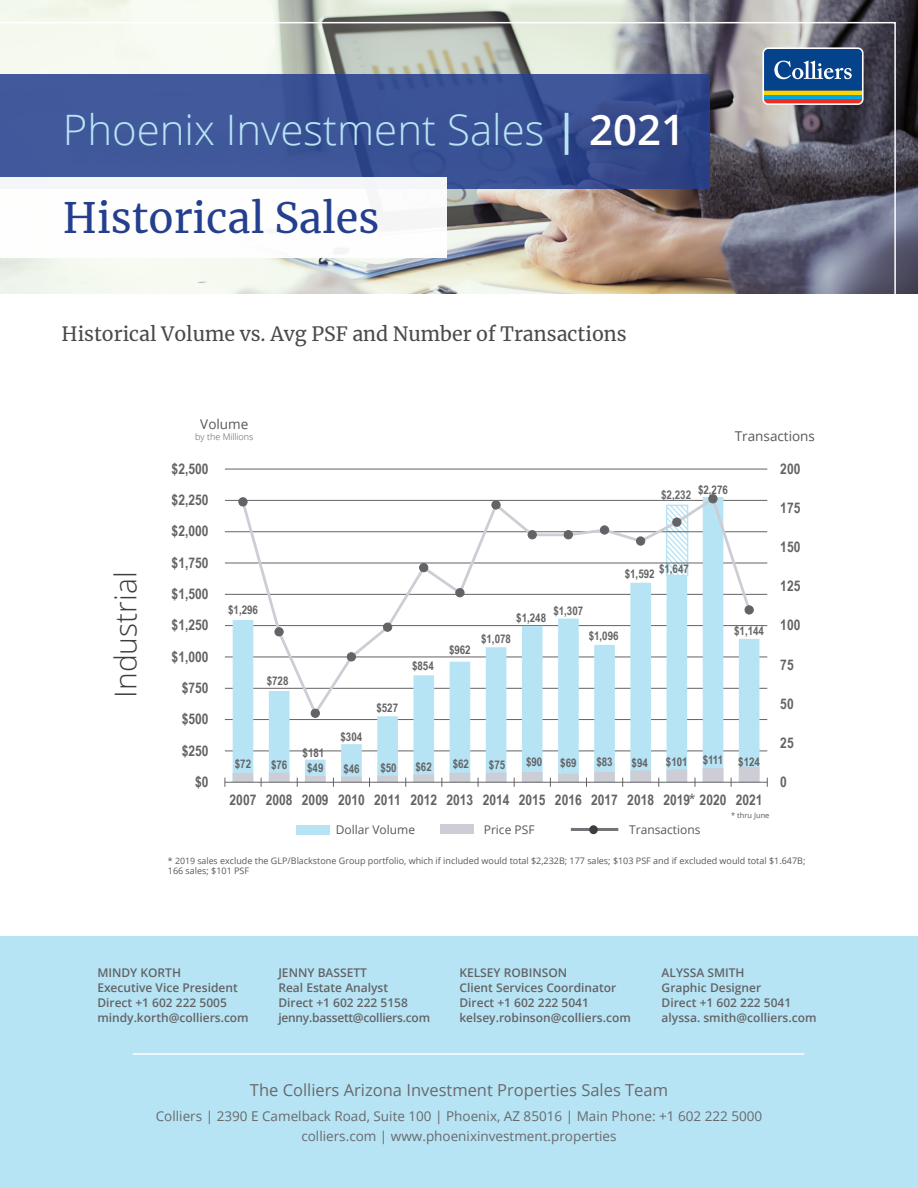
<style>
.page{position:relative;width:918px;height:1188px;background:#fff}
.page>*{position:absolute;margin:0;border:0;box-sizing:border-box;transform-origin:0 0}
.t1{font:300 42px "Open Sans";color:#b8e4f5}
.t2{font:41.4px "Merriweather";color:#253f8f}
.t3{font:300 30px "Open Sans";color:#3e3e3f}
.t4{font:19.5px "Merriweather";color:#4a4a4d}
.t5{font:16.5px "Open Sans";color:#69696c}
.t6{font:700 14.7px "Arial Narrow";letter-spacing:.005em;color:#636366}
.t7{font:13.5px "Open Sans";color:#69696c}
.t8{font:13.5px "Open Sans";color:#57585a}
.t9{font:12.15px "Open Sans";color:#57585a}
.Subhead_Sidebar{font:600 12px/15px "Open Sans";color:#636366}
.t10{font:12px "Open Sans";color:#57585a}
.t11{font:700 12px "Arial Narrow";color:#69696c}
.t12{font:700 11.85px "Arial Narrow";color:#636366}
.t13{font:9px/10.5px "Open Sans";color:#57585a}
.t14{font:300 9px "Open Sans";color:#57585a}
.t15{font:7.5px "Open Sans";color:#57585a}
.s1{font-weight:600}
.s2{font-weight:600;color:#fff}
.s3{font-size:8.85px}
</style>
<div class="page">
<hr style="left:225px;top:750px;width:542px;height:1px;background:#636366">
<hr style="left:225px;top:719px;width:542px;height:1px;background:#636366">
<hr style="left:225px;top:688px;width:542px;height:1px;background:#636366">
<hr style="left:225px;top:656px;width:542px;height:1px;background:#636366">
<hr style="left:225px;top:625px;width:542px;height:1px;background:#636366">
<hr style="left:225px;top:594px;width:542px;height:1px;background:#636366">
<hr style="left:225px;top:563px;width:542px;height:1px;background:#636366">
<hr style="left:225px;top:531px;width:542px;height:1px;background:#636366">
<hr style="left:225px;top:500px;width:542px;height:1px;background:#636366">
<hr style="left:225px;top:469px;width:542px;height:1px;background:#636366">
<svg style="left:233px;top:499px;width:526px;height:268px;fill:#b7e4f4"></svg>
<hr style="left:225px;top:782px;width:542px;height:1px;background:#636366">
<svg style="left:233px;top:767px;width:526px;height:20px"></svg>
<svg style="left:240px;top:495px;width:513px;height:224px"></svg>
<div style="left:239px;top:498px;width:8px;height:8px;background:#636366;border-radius:50%"></div>
<div style="left:238px;top:497px;width:9px;height:9px;border:1px solid #636366;border-radius:50%"></div>
<div style="left:275px;top:628px;width:8px;height:8px;background:#636366;border-radius:50%"></div>
<div style="left:275px;top:627px;width:9px;height:9px;border:1px solid #636366;border-radius:50%"></div>
<div style="left:311px;top:709px;width:8px;height:8px;background:#636366;border-radius:50%"></div>
<div style="left:311px;top:709px;width:9px;height:9px;border:1px solid #636366;border-radius:50%"></div>
<div style="left:347px;top:653px;width:9px;height:8px;background:#636366;border-radius:50%"></div>
<div style="left:347px;top:652px;width:9px;height:9px;border:1px solid #636366;border-radius:50%"></div>
<div style="left:383px;top:623px;width:9px;height:8px;background:#636366;border-radius:50%"></div>
<div style="left:383px;top:623px;width:9px;height:9px;border:1px solid #636366;border-radius:50%"></div>
<div style="left:420px;top:564px;width:8px;height:8px;background:#636366;border-radius:50%"></div>
<div style="left:419px;top:563px;width:9px;height:9px;border:1px solid #636366;border-radius:50%"></div>
<div style="left:456px;top:589px;width:8px;height:8px;background:#636366;border-radius:50%"></div>
<div style="left:455px;top:588px;width:9px;height:9px;border:1px solid #636366;border-radius:50%"></div>
<div style="left:492px;top:501px;width:8px;height:8px;background:#636366;border-radius:50%"></div>
<div style="left:492px;top:500px;width:8px;height:9px;border:1px solid #636366;border-radius:50%"></div>
<div style="left:528px;top:531px;width:8px;height:8px;background:#636366;border-radius:50%"></div>
<div style="left:528px;top:530px;width:9px;height:9px;border:1px solid #636366;border-radius:50%"></div>
<div style="left:564px;top:531px;width:8px;height:8px;background:#636366;border-radius:50%"></div>
<div style="left:564px;top:530px;width:9px;height:9px;border:1px solid #636366;border-radius:50%"></div>
<div style="left:600px;top:526px;width:9px;height:8px;background:#636366;border-radius:50%"></div>
<div style="left:600px;top:526px;width:9px;height:8px;border:1px solid #636366;border-radius:50%"></div>
<div style="left:636px;top:537px;width:9px;height:8px;background:#636366;border-radius:50%"></div>
<div style="left:636px;top:537px;width:9px;height:9px;border:1px solid #636366;border-radius:50%"></div>
<div style="left:673px;top:518px;width:8px;height:8px;background:#636366;border-radius:50%"></div>
<div style="left:672px;top:518px;width:9px;height:9px;border:1px solid #636366;border-radius:50%"></div>
<div style="left:709px;top:495px;width:8px;height:8px;background:#636366;border-radius:50%"></div>
<div style="left:708px;top:494px;width:9px;height:9px;border:1px solid #636366;border-radius:50%"></div>
<div style="left:745px;top:606px;width:8px;height:8px;background:#636366;border-radius:50%"></div>
<div style="left:745px;top:605px;width:9px;height:9px;border:1px solid #636366;border-radius:50%"></div>
<div style="left:0;top:937px;width:918px;height:251px;background:#b7e4f4"></div>
<div style="left:441px;top:825px;width:33px;height:9px;background:#cccdd5"></div>
<div style="left:296px;top:826px;width:33px;height:9px;background:#b7e4f4"></div>
<hr style="left:571px;top:828px;width:47px;height:3px;background:#727376">
<div style="left:589px;top:825px;width:9px;height:9px;background:#3e3e3f;border-radius:50%"></div>
<img style="left:0;top:0;width:918px;height:294px">
<img style="left:0;top:21px;width:897px;height:273px">
<hr style="left:133px;top:1053px;width:671px;height:2px;background:#fff">
<p class="t1" style="left:63px;top:101px;width:624px">Phoenix Investment Sales <span class="s1">|</span> <span class="s2">2021</span></p>
<p class="t2" style="left:63px;top:189px;width:318px">Historical Sales</p>
<p class="t4" style="left:62px;top:320px;width:567px">Historical Volume vs. Avg PSF and Number of Transactions</p>
<p class="t8" style="left:200px;top:415px;width:50px">Volume</p>
<p class="t14" style="left:195px;top:430px;width:60px">by the Millions</p>
<p class="t6" style="left:172px;top:457px;width:38px">$2,500</p>
<p class="t6" style="left:172px;top:489px;width:38px">$2,250</p>
<p class="t6" style="left:172px;top:520px;width:38px">$2,000</p>
<p class="t8" style="left:735px;top:426px;width:82px">Transactions</p>
<p class="t6" style="left:727px;top:431px;width:76px">Transactions</p>
<p class="t12" style="left:698px;top:481px;width:31px">$2,276</p>
<p class="t11" style="left:661px;top:485px;width:32px">$2,232</p>
<p class="t6" style="left:780px;top:457px;width:22px">200</p>
<p class="t6" style="left:780px;top:497px;width:22px">175</p>
<p class="t6" style="left:780px;top:536px;width:22px">150</p>
<p class="t3" style="left:105px;top:698px;width:127px;rotate:-90deg">Industrial</p>
<p class="t6" style="left:172px;top:551px;width:38px">$1,750</p>
<p class="t6" style="left:172px;top:583px;width:38px">$1,500</p>
<p class="t6" style="left:172px;top:614px;width:38px">$1,250</p>
<p class="t6" style="left:172px;top:645px;width:38px">$1,000</p>
<p class="t6" style="left:182px;top:677px;width:28px">$750</p>
<p class="t6" style="left:182px;top:708px;width:28px">$500</p>
<p class="t6" style="left:182px;top:739px;width:28px">$250</p>
<p class="t6" style="left:195px;top:771px;width:15px">$0</p>
<p class="t12" style="left:228px;top:601px;width:31px">$1,296</p>
<p class="t12" style="left:267px;top:672px;width:23px">$728</p>
<p class="t12" style="left:341px;top:728px;width:23px">$304</p>
<p class="t12" style="left:376px;top:699px;width:23px">$527</p>
<p class="t12" style="left:412px;top:657px;width:23px">$854</p>
<p class="t12" style="left:449px;top:641px;width:23px">$962</p>
<p class="t12" style="left:625px;top:562px;width:66px">$1,592 $1,647</p>
<p class="t12" style="left:516px;top:609px;width:31px">$1,248</p>
<p class="t12" style="left:481px;top:630px;width:31px">$1,078</p>
<p class="t12" style="left:553px;top:602px;width:31px">$1,307</p>
<p class="t12" style="left:589px;top:627px;width:31px">$1,096</p>
<p class="t12" style="left:734px;top:622px;width:31px">$1,144</p>
<p class="t12" style="left:303px;top:744px;width:23px">$181</p>
<p class="t12" style="left:235px;top:755px;width:18px">$72</p>
<p class="t12" style="left:271px;top:756px;width:18px">$76</p>
<p class="t12" style="left:307px;top:759px;width:18px">$49</p>
<p class="t12" style="left:343px;top:759px;width:18px">$46</p>
<p class="t12" style="left:380px;top:759px;width:18px">$50</p>
<p class="t12" style="left:416px;top:758px;width:18px">$62</p>
<p class="t12" style="left:453px;top:755px;width:18px">$62</p>
<p class="t12" style="left:489px;top:756px;width:18px">$75</p>
<p class="t12" style="left:526px;top:753px;width:18px">$90</p>
<p class="t12" style="left:560px;top:754px;width:18px">$69</p>
<p class="t12" style="left:596px;top:753px;width:18px">$83</p>
<p class="t12" style="left:632px;top:753px;width:18px">$94</p>
<p class="t12" style="left:666px;top:753px;width:23px">$101</p>
<p class="t12" style="left:703px;top:751px;width:22px">$111</p>
<p class="t12" style="left:738px;top:752px;width:23px">$124</p>
<p class="t9" style="left:689px;top:790px;width:8px">*</p>
<p class="t6" style="left:230px;top:789px;width:535px">2007 2008 2009 2010 2011 2012 2013 2014 2015 2016 2017 2018 2019 2020 2021</p>
<p class="t10" style="left:336px;top:822px;width:81px">Dollar Volume</p>
<p class="t10" style="left:484px;top:821px;width:52px">Price PSF</p>
<p class="t10" style="left:629px;top:821px;width:73px">Transactions</p>
<p class="t15" style="left:731px;top:810px;width:40px">* thru June</p>
<p class="t6" style="left:780px;top:575px;width:22px">125</p>
<p class="t6" style="left:780px;top:614px;width:22px">100</p>
<p class="t6" style="left:780px;top:653px;width:15px">75</p>
<p class="t6" style="left:780px;top:692px;width:15px">50</p>
<p class="t6" style="left:780px;top:732px;width:15px">25</p>
<p class="t6" style="left:780px;top:771px;width:8px">0</p>
<p class="t13" style="left:168px;top:855px;width:639px"><span class="s3">* 2019 sales</span> exclude the GLP/Blackstone Group portfolio, which if included would total $2,232B; 177 sales; $103 PSF and if excluded would total $1.647B;<br>166 sales; $101 PSF</p>
<p class="Subhead_Sidebar" style="left:97px;top:965px;width:153px">MINDY KORTH<br>Executive Vice President<br>Direct +1 602 222 5005 mindy.korth@colliers.com</p>
<p class="Subhead_Sidebar" style="left:278px;top:965px;width:153px">JENNY BASSETT<br>Real Estate Analyst<br>Direct +1 602 222 5158 jenny.bassett@colliers.com</p>
<p class="Subhead_Sidebar" style="left:459px;top:965px;width:173px">KELSEY ROBINSON<br>Client Services Coordinator<br>Direct +1 602 222 5041 kelsey.robinson@colliers.com</p>
<p class="Subhead_Sidebar" style="left:662px;top:965px;width:156px">ALYSSA SMITH<br>Graphic Designer<br>Direct +1 602 222 5041 alyssa. smith@colliers.com</p>
<p class="t5" style="left:250px;top:1079px;width:420px">The Colliers Arizona Investment Properties Sales Team</p>
<p class="t7" style="left:156px;top:1107px;width:608px">Colliers | 2390 E Camelback Road, Suite 100 | Phoenix, AZ 85016 | Main Phone: +1 602 222 5000</p>
<p class="t7" style="left:301px;top:1127px;width:317px">colliers.com | www.phoenixinvestment.properties</p>
</div>
